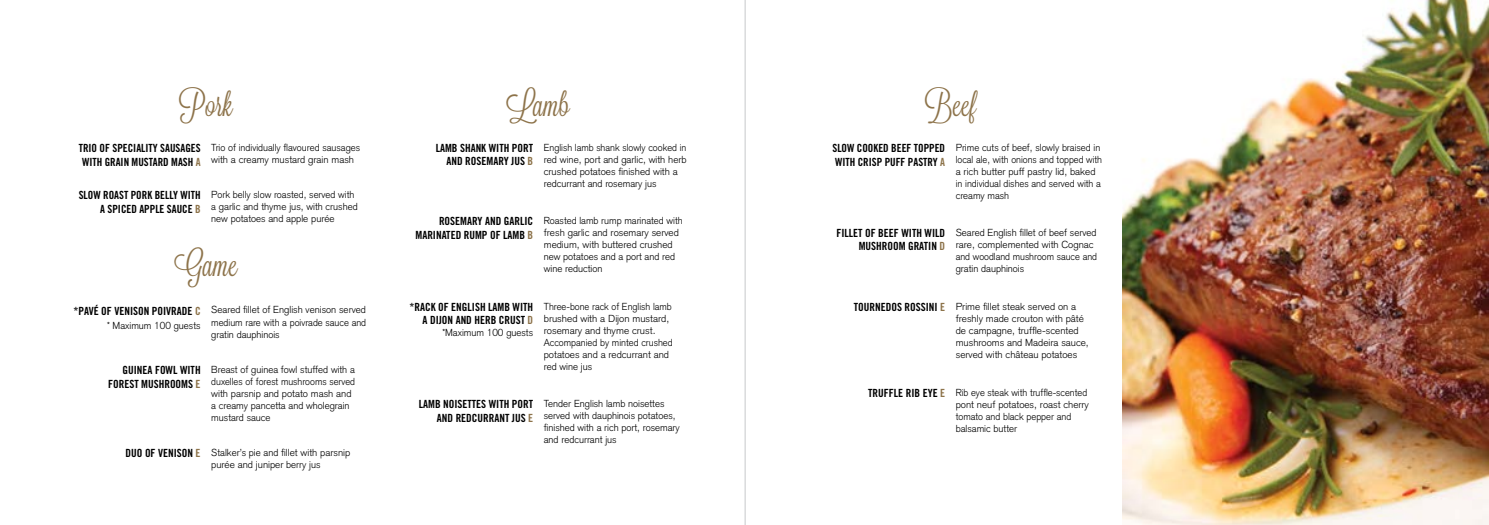
<style>
.page{position:relative;width:1489px;height:525px;background:#fff}
.page>*{position:absolute;margin:0;border:0;box-sizing:border-box;transform-origin:0 0}
.t1{font:32.5px "Lavanderia";color:#8d734a}
.t2{font:11.25px/13.5px "Trade Gothic Bold Cond Twenty";color:#000;text-align:right}
.t3{font:300 10px/12px "Akzidenz Grotesk";color:#000}
.s1{color:#8d734a}
.s2{font-family:"Trade Gothic Bold Cond Twenty";font-weight:400;font-size:11.25px}
.s3{font-family:"Trade Gothic Bold Cond Twenty";font-weight:400;font-size:11.25px;color:#8d734a}
</style>
<div class="page">
<img style="left:1122px;top:0;width:366px;height:524px">
<hr style="left:744px;top:0;width:1px;height:524px;background:#c7c8ca">
<h1 class="t1" style="left:179px;top:86px;width:55px">Pork</h1>
<p class="t2" style="left:79px;top:141px;width:123px;text-align:left">TRIO OF SPECIALITY SAUSAGES<br>WITH GRAIN MUSTARD MASH <span class="s1">A</span></p>
<p class="t3" style="left:211px;top:141px;width:150px">Trio of individually flavoured sausages with a creamy mustard grain mash</p>
<p class="t2" style="left:79px;top:188px;width:123px">SLOW ROAST PORK BELLY WITH<br>A SPICED APPLE SAUCE <span class="s1">B</span></p>
<p class="t3" style="left:211px;top:189px;width:148px">Pork belly slow roasted, served with a garlic and thyme jus, with crushed new potatoes and apple purée</p>
<h1 class="t1" style="left:174px;top:246px;width:65px">Game</h1>
<p class="t3" style="left:211px;top:304px;width:156px;text-align:justify;text-indent:-138px"><span class="s2">*PAVÉ OF VENISON POIVRADE</span> <span class="s3">C</span> Seared fillet of English venison served medium rare with a poivrade sauce and gratin dauphinois</p>
<p class="t3" style="left:107px;top:319px;width:95px">* Maximum 100 guests</p>
<p class="t2" style="left:108px;top:363px;width:94px">GUINEA FOWL WITH<br>FOREST MUSHROOMS <span class="s1">E</span></p>
<p class="t3" style="left:211px;top:363px;width:145px">Breast of guinea fowl stuffed with a duxelles of forest mushrooms served with parsnip and potato mash and a creamy pancetta and wholegrain mustard sauce</p>
<p class="t3" style="left:211px;top:446px;width:140px;text-indent:-86px"><span class="s2">DUO OF VENISON</span> <span class="s3">E</span> Stalker’s pie and fillet with parsnip purée and juniper berry jus</p>
<h1 class="t1" style="left:507px;top:86px;width:64px">Lamb</h1>
<p class="t2" style="left:435px;top:141px;width:99px">LAMB SHANK WITH PORT<br>AND ROSEMARY JUS <span class="s1">B</span></p>
<p class="t3" style="left:544px;top:141px;width:144px">English lamb shank slowly cooked in red wine, port and garlic, with herb crushed potatoes finished with a redcurrant and rosemary jus</p>
<p class="t2" style="left:415px;top:214px;width:119px">ROSEMARY AND GARLIC<br>MARINATED RUMP OF LAMB <span class="s1">B</span></p>
<p class="t3" style="left:544px;top:215px;width:140px">Roasted lamb rump marinated with fresh garlic and rosemary served medium, with buttered crushed new potatoes and a port and red wine reduction</p>
<p class="t2" style="left:409px;top:300px;width:125px">*RACK OF ENGLISH LAMB WITH<br>A DIJON AND HERB CRUST <span class="s1">D</span></p>
<p class="t3" style="left:544px;top:300px;width:130px">Three-bone rack of English lamb brushed with a Dijon mustard, rosemary and thyme crust.<br>Accompanied by minted crushed potatoes and a redcurrant and red wine jus</p>
<p class="t3" style="left:442px;top:326px;width:92px">*Maximum 100 guests</p>
<p class="t2" style="left:419px;top:397px;width:116px">LAMB NOISETTES WITH PORT<br>AND REDCURRANT JUS <span class="s1">E</span></p>
<p class="t3" style="left:544px;top:397px;width:137px">Tender English lamb noisettes served with dauphinois potatoes, finished with a rich port, rosemary and redcurrant jus</p>
<h1 class="t1" style="left:924px;top:86px;width:54px">Beef</h1>
<p class="t2" style="left:832px;top:141px;width:114px;text-align:left">SLOW COOKED BEEF TOPPED<br>WITH CRISP PUFF PASTRY <span class="s1">A</span></p>
<p class="t3" style="left:955px;top:141px;width:148px">Prime cuts of beef, slowly braised in local ale, with onions and topped with a rich butter puff pastry lid, baked in individual dishes and served with a creamy mash</p>
<p class="t2" style="left:836px;top:226px;width:110px">FILLET OF BEEF WITH WILD<br>MUSHROOM GRATIN <span class="s1">D</span></p>
<p class="t3" style="left:955px;top:226px;width:143px">Seared English fillet of beef served rare, complemented with Cognac and woodland mushroom sauce and gratin dauphinois</p>
<p class="t3" style="left:955px;top:301px;width:134px;text-indent:-102px"><span class="s2">TOURNEDOS ROSSINI</span> <span class="s3">E</span> Prime fillet steak served on a freshly made crouton with pâté de campagne, truffle-scented mushrooms and Madeira sauce, served with château potatoes</p>
<p class="t3" style="left:955px;top:386px;width:135px;text-indent:-87px"><span class="s2">TRUFFLE RIB EYE</span> <span class="s3">E</span> Rib eye steak with truffle-scented pont neuf potatoes, roast cherry tomato and black pepper and balsamic butter</p>
</div>
